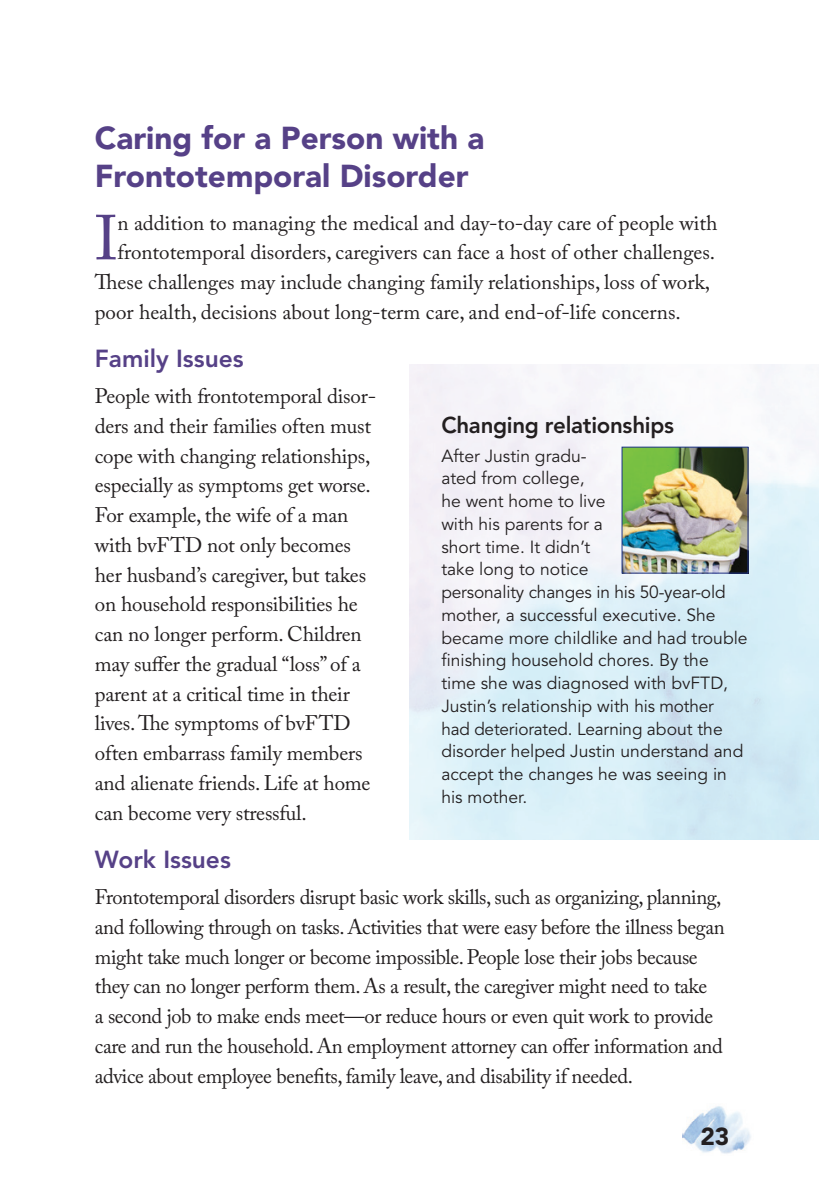
<style>
.page{position:relative;width:819px;height:1197px;background:#fff}
.page>*{position:absolute;margin:0;border:0;box-sizing:border-box;transform-origin:0 0}
.t1{font:62.82px "Adobe Caslon Pro";color:#564187}
.t2{font:900 31.5px/37.8px "Avenir LT Std";color:#564187}
.t3{font:800 24.5px "Avenir LT Std";color:#564187}
.t4{font:900 24.5px "Avenir LT Std";color:#231f20}
.t5{font:800 22.75px "Avenir LT Std";letter-spacing:-.015em;color:#231f20}
.t6{font:21px/29.8px "Adobe Caslon Pro";letter-spacing:-.01em;color:#231f20}
.t7{font:17.5px/22.8px "Avenir LT Std";color:#231f20}
</style>
<div class="page">
<img style="left:683px;top:1106px;width:68px;height:48px">
<img style="left:410px;top:365px;width:409px;height:474px">
<img style="left:624px;top:449px;width:122px;height:123px">
<div style="left:622px;top:447px;width:126px;height:127px;border:1px solid #1e358b"></div>
<h2 class="t2" style="left:95px;top:119px;width:391px">Caring for a Person with a<br>Frontotemporal Disorder</h2>
<h1 class="t1" style="left:95px;top:201px;width:25px">I</h1>
<p class="t6" style="left:118px;top:207px;width:602px">n addition to managing the medical and day-to-day care of people with</p>
<p class="t6" style="left:118px;top:237px;width:599px">frontotemporal disorders, caregivers can face a host of other challenges.</p>
<p class="t6" style="left:95px;top:267px;width:617px">These challenges may include changing family relationships, loss of work,</p>
<p class="t6" style="left:95px;top:297px;width:587px">poor health, decisions about long-term care, and end-of-life concerns.</p>
<p class="t3" style="left:95px;top:344px;width:150px">Family Issues</p>
<p class="t6" style="left:95px;top:381px;width:283px">People with frontotemporal disor&shy;ders and their families often must cope with changing relationships, especially as symptoms get worse.<br>For example, the wife of a man with bvFTD not only becomes her husband’s caregiver, but takes on household responsibilities he can no longer perform. Children may suffer the gradual “loss” of a parent at a critical time in their lives. The symptoms of bvFTD often embarrass family members and alienate friends. Life at home can become very stressful.</p>
<p class="t3" style="left:95px;top:845px;width:138px">Work Issues</p>
<p class="t6" style="left:95px;top:882px;width:631px">Frontotemporal disorders disrupt basic work skills, such as organizing, planning, and following through on tasks. Activities that were easy before the illness began might take much longer or become impossible. People lose their jobs because they can no longer perform them. As a result, the caregiver might need to take<br>a second job to make ends meet—or reduce hours or even quit work to provide care and run the household. An employment attorney can offer information and advice about employee benefits, family leave, and disability if needed.</p>
<p class="t5" style="left:441px;top:411px;width:234px">Changing relationships</p>
<p class="t7" style="left:441px;top:445px;width:308px">After Justin gradu-<br>ated from college,<br>he went home to live<br>with his parents for a<br>short time. It didn’t<br>take long to notice<br>personality changes in his 50-year-old mother, a successful executive. She became more childlike and had trouble finishing household chores. By the time she was diagnosed with bvFTD,<br>Justin’s relationship with his mother<br>had deteriorated. Learning about the disorder helped Justin understand and accept the changes he was seeing in his mother.</p>
<p class="t4" style="left:700px;top:1122px;width:31px">23</p>
</div>
